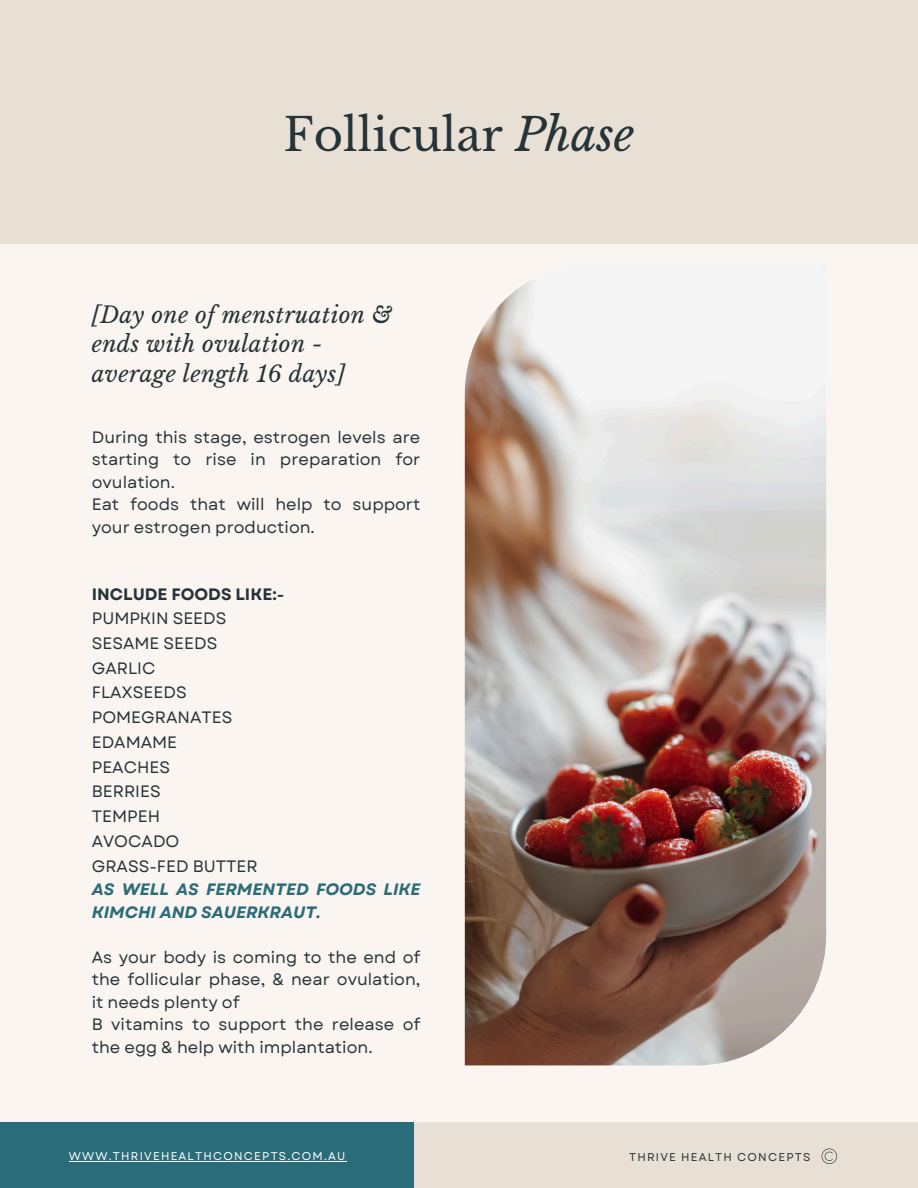
<style>
.page{position:relative;width:918px;height:1188px;background:#faf5f0}
.page>*{position:absolute;margin:0;border:0;box-sizing:border-box;transform-origin:0 0}
.t1{font:45px "Libre Baskerville";color:#263338}
.t2{font:italic 22.5px/29.2px "Libre Baskerville";letter-spacing:.015em;color:#263338}
.t3{font:16.5px/24.8px "Garet";color:#263338}
.t4{font:italic 700 16.5px/22.5px "Garet";color:#2a6c7a}
.t5{font:700 16.5px "Garet";color:#263338}
.t6{font:11.25px "Garet";letter-spacing:.105em;color:#fff}
.t7{font:11.25px "Garet";letter-spacing:.105em;color:#263338}
.s1{font-style:italic}
</style>
<div class="page">
<div style="left:0;top:0;width:918px;height:243px;background:#e8e0d5"></div>
<img style="left:465px;top:280px;width:361px;height:785px">
<div style="left:0;top:1122px;width:414px;height:66px;background:#2a6c7a"></div>
<hr style="left:69px;top:1161px;width:278px;height:1px;background:#fff">
<div style="left:414px;top:1122px;width:504px;height:66px;background:#e8e0d5"></div>
<svg style="left:822px;top:1149px;width:15px;height:15px"></svg>
<p class="t1" style="left:284px;top:107px;width:352px">Follicular <span class="s1">Phase</span></p>
<h2 class="t2" style="left:92px;top:301px;width:302px">[Day one of menstruation &amp; ends with ovulation - average length 16 days]</h2>
<p class="t3" style="left:92px;top:426px;width:330px;line-height:22.5px">During this stage, estrogen levels are starting to rise in preparation for ovulation.<br>Eat foods that will help to support your estrogen production.</p>
<p class="t5" style="left:92px;top:583px;width:194px">INCLUDE FOODS LIKE:-</p>
<p class="t3" style="left:92px;top:606px;width:167px">PUMPKIN SEEDS<br>SESAME SEEDS<br>GARLIC<br>FLAXSEEDS<br>POMEGRANATES<br>EDAMAME<br>PEACHES<br>BERRIES<br>TEMPEH<br>AVOCADO<br>GRASS-FED BUTTER</p>
<p class="t4" style="left:92px;top:878px;width:330px">AS WELL AS FERMENTED FOODS LIKE<br>KIMCHI AND SAUERKRAUT.</p>
<p class="t3" style="left:92px;top:946px;width:330px;line-height:22.5px">As your body is coming to the end of the follicular phase, &amp; near ovulation, it needs plenty of<br>B vitamins to support the release of the egg &amp; help with implantation.</p>
<p class="t6" style="left:69px;top:1148px;width:278px">WWW.THRIVEHEALTHCONCEPTS.COM.AU</p>
<p class="t7" style="left:629px;top:1149px;width:183px">THRIVE HEALTH CONCEPTS</p>
</div>
